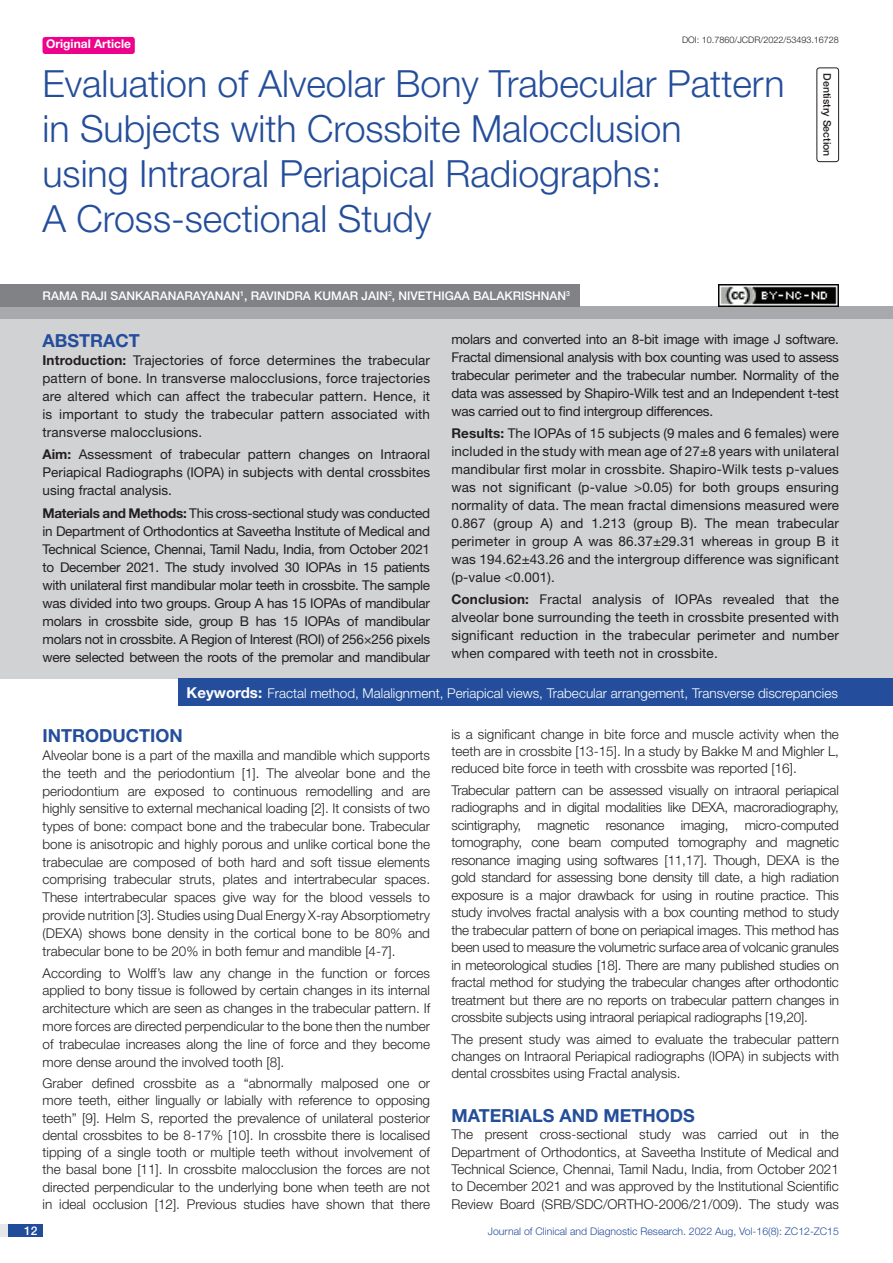
<style>
.page{position:relative;width:893px;height:1263px;background:#fff}
.page>*{position:absolute;margin:0;border:0;box-sizing:border-box;transform-origin:0 0}
.t1{font:300 37.5px/45px "Helvetica Neue";color:#244e9b}
.Heading{font:700 18px "Helvetica Neue";color:#244e9b}
.Abstract_head{font:700 18px "Helvetica Neue";color:#244e9b}
.Body_text{font:300 13.5px/17.4px "Helvetica Neue";color:#231f20;text-align:justify}
.Abstract_Text{font:13.5px/18px "Helvetica Neue";color:#231f20;text-align:justify}
.Key_words{font:300 13.5px "Helvetica Neue";color:#fff}
.Author{font:500 12px "Helvetica Neue";color:#fff}
.t2{font:700 12px "Helvetica Neue";color:#fff}
.t3{font:300 10.5px "Helvetica Neue";color:#244e9b}
.section{font:500 10.5px "Helvetica Neue";color:#231f20}
.DOI{font:300 9px "Helvetica Neue";color:#231f20}
.s1{font-weight:700}
.s2{font-weight:700;font-size:15px}
</style>
<div class="page">
<div style="left:0;top:1224px;width:43px;height:13px;background:#e6e7e9"></div>
<div style="left:8px;top:1224px;width:35px;height:13px;background:#214c99"></div>
<div style="left:43px;top:37px;width:92px;height:17px;background:#ed028c;border-radius:3px"></div>
<div style="left:816px;top:67px;width:23px;height:95px;border:1px solid #231f20;border-radius:3px"></div>
<div style="left:0;top:307px;width:893px;height:12px;background:#a8a9ad"></div>
<div style="left:0;top:284px;width:580px;height:23px;background:#808285"></div>
<div style="left:0;top:319px;width:893px;height:359px;background:#d1d2d4"></div>
<div style="left:178px;top:678px;width:715px;height:28px;background:#244e9b"></div>
<img style="left:719px;top:284px;width:120px;height:23px">
<p class="t2" style="left:46px;top:37px;width:87px">Original Article</p>
<p class="DOI" style="left:682px;top:35px;width:158px">DOI: 10.7860/JCDR/2022/53493.16728</p>
<p class="t1" style="left:43px;top:60px;width:743px">Evaluation of Alveolar Bony Trabecular Pattern in Subjects with Crossbite Malocclusion<br>using Intraoral Periapical Radiographs:<br>A Cross-sectional Study</p>
<p class="Author" style="left:43px;top:289px;width:529px">RAMA RAJI SANKARANARAYANAN<sup>1</sup>, RAVINDRA KUMAR JAIN<sup>2</sup>, NIVETHIGAA BALAKR ISHNAN<sup>3</sup></p>
<p class="section" style="left:834px;top:73px;width:85px;rotate:90deg">DENTISTRY SECTION</p>
<p class="Abstract_head" style="left:43px;top:329px;width:38px">ABSTR</p>
<p class="Abstract_head" style="left:103px;top:329px;width:26px">ACT</p>
<p class="Abstract_Text" style="left:43px;top:351px;width:389px"><span class="s1">Introduction:</span> Trajectories of force determines the trabecular pattern of bone. In transverse malocclusions, force trajectories are altered which can affect the trabecular pattern. Hence, it is important to study the trabecular pattern associated with transverse malocclusions.</p>
<p class="Abstract_Text" style="left:43px;top:445px;width:389px"><span class="s1">Aim:</span> Assessment of trabecular pattern changes on Intraoral Periapical Radiographs (IOPA) in subjects with dental crossbites using fractal analysis.</p>
<p class="Abstract_Text" style="left:43px;top:503px;width:389px"><span class="s1">Materials and Methods:</span> This cross-sectional study was conducted in Department of Orthodontics at Saveetha Institute of Medical and Technical Science, Chennai, Tamil Nadu, India, from October 2021 to December 2021. The study involved 30 IOPAs in 15 patients with unilateral first mandibular molar teeth in crossbite. The sample was divided into two groups. Group A has 15 IOPAs of mandibular molars in crossbite side, group B has 15 IOPAs of mandibular molars not in crossbite. A Region of Interest (ROI) of 256×256 pixels were selected between the roots of the premolar and mandibular</p>
<p class="Abstract_Text" style="left:451px;top:330px;width:389px">molars and converted into an 8-bit image with image J software.<br>Fractal dimensional analysis with box counting was used to assess trabecular perimeter and the trabecular number. Normality of the data was assessed by Shapiro-Wilk test and an Independent t-test was carried out to find intergroup differences.</p>
<p class="Abstract_Text" style="left:451px;top:424px;width:389px"><span class="s1">Results:</span> The IOPAs of 15 subjects (9 males and 6 females) were included in the study with mean age of 27±8 years with unilateral mandibular first molar in crossbite. Shapiro-Wilk tests p-values was not significant (p-value &gt;0.05) for both groups ensuring normality of data. The mean fractal dimensions measured were 0.867 (group A) and 1.213 (group B). The mean trabecular perimeter in group A was 86.37±29.31 whereas in group B it was 194.62±43.26 and the intergroup difference was significant (p-value &lt;0.001).</p>
<p class="Abstract_Text" style="left:451px;top:590px;width:389px"><span class="s1">Conclusion:</span> Fractal analysis of IOPAs revealed that the alveolar bone surrounding the teeth in crossbite presented with significant reduction in the trabecular perimeter and number when compared with teeth not in crossbite.</p>
<p class="Key_words" style="left:187px;top:685px;width:653px"><span class="s2">Keywords:</span> Fractal method, Malalignment, Periapical views, Trabecular arrangement, Transverse discrepancies</p>
<p class="Heading" style="left:43px;top:725px;width:142px">Introduction</p>
<p class="Body_text" style="left:43px;top:746px;width:389px;line-height:17.9px">Alveolar bone is a part of the maxilla and mandible which supports the teeth and the periodontium [1]. The alveolar bone and the periodontium are exposed to continuous remodelling and are highly sensitive to external mechanical loading [2]. It consists of two types of bone: compact bone and the trabecular bone. Trabecular bone is anisotropic and highly porous and unlike cortical bone the trabeculae are composed of both hard and soft tissue elements comprising trabecular struts, plates and intertrabecular spaces.<br>These intertrabecular spaces give way for the blood vessels to provide nutrition [3]. Studies using Dual Energy X-ray Absorptiometry (DEXA) shows bone density in the cortical bone to be 80% and trabecular bone to be 20% in both femur and mandible [4-7].</p>
<p class="Body_text" style="left:43px;top:964px;width:389px;line-height:17.9px">According to Wolff’s law any change in the function or forces applied to bony tissue is followed by certain changes in its internal architecture which are seen as changes in the trabecular pattern. If more forces are directed perpendicular to the bone then the number of trabeculae increases along the line of force and they become more dense around the involved tooth [8].</p>
<p class="Body_text" style="left:43px;top:1074px;width:389px">Graber defined crossbite as a “abnormally malposed one or more teeth, either lingually or labially with reference to opposing teeth” [9]. Helm S, reported the prevalence of unilateral posterior dental crossbites to be 8-17% [10]. In crossbite there is localised tipping of a single tooth or multiple teeth without involvement of the basal bone [11]. In crossbite malocclusion the forces are not directed perpendicular to the underlying bone when teeth are not in ideal occlusion [12]. Previous studies have shown that there</p>
<p class="Body_text" style="left:451px;top:725px;width:389px">is a significant change in bite force and muscle activity when the teeth are in crossbite [13-15]. In a study by Bakke M and Mighler L, reduced bite force in teeth with crossbite was reported [16].</p>
<p class="Body_text" style="left:451px;top:781px;width:389px">Trabecular pattern can be assessed visually on intraoral periapical radiographs and in digital modalities like DEXA, macroradiography, scintigraphy, magnetic resonance imaging, micro-computed tomography, cone beam computed tomography and magnetic resonance imaging using softwares [11,17]. Though, DEXA is the gold standard for assessing bone density till date, a high radiation exposure is a major drawback for using in routine practice. This study involves fractal analysis with a box counting method to study the trabecular pattern of bone on periapical images. This method has been used to measure the volumetric surface area of volcanic granules in meteorological studies [18]. There are many published studies on fractal method for studying the trabecular changes after orthodontic treatment but there are no reports on trabecular pattern changes in crossbite subjects using intraoral periapical radiographs [19,20].</p>
<p class="Body_text" style="left:451px;top:1030px;width:389px">The present study was aimed to evaluate the trabecular pattern changes on Intraoral Periapical radiographs (IOPA) in subjects with dental crossbites using Fractal analysis.</p>
<p class="Heading" style="left:451px;top:1104px;width:245px">Materials and Methods</p>
<p class="Body_text" style="left:451px;top:1125px;width:389px">The present cross-sectional study was carried out in the Department of Orthodontics, at Saveetha Institute of Medical and Technical Science, Chennai, Tamil Nadu, India, from October 2021 to December 2021 and was approved by the Institutional Scientific Review Board (SRB/SDC/ORTHO-2006/21/009). The study was</p>
<p class="Author" style="left:24px;top:1223px;width:15px">12</p>
<p class="t3" style="left:488px;top:1225px;width:353px">Journal of Clinical and Diagnostic Research. 2022 Aug, Vol-16(8): ZC12-ZC15</p>
</div>
